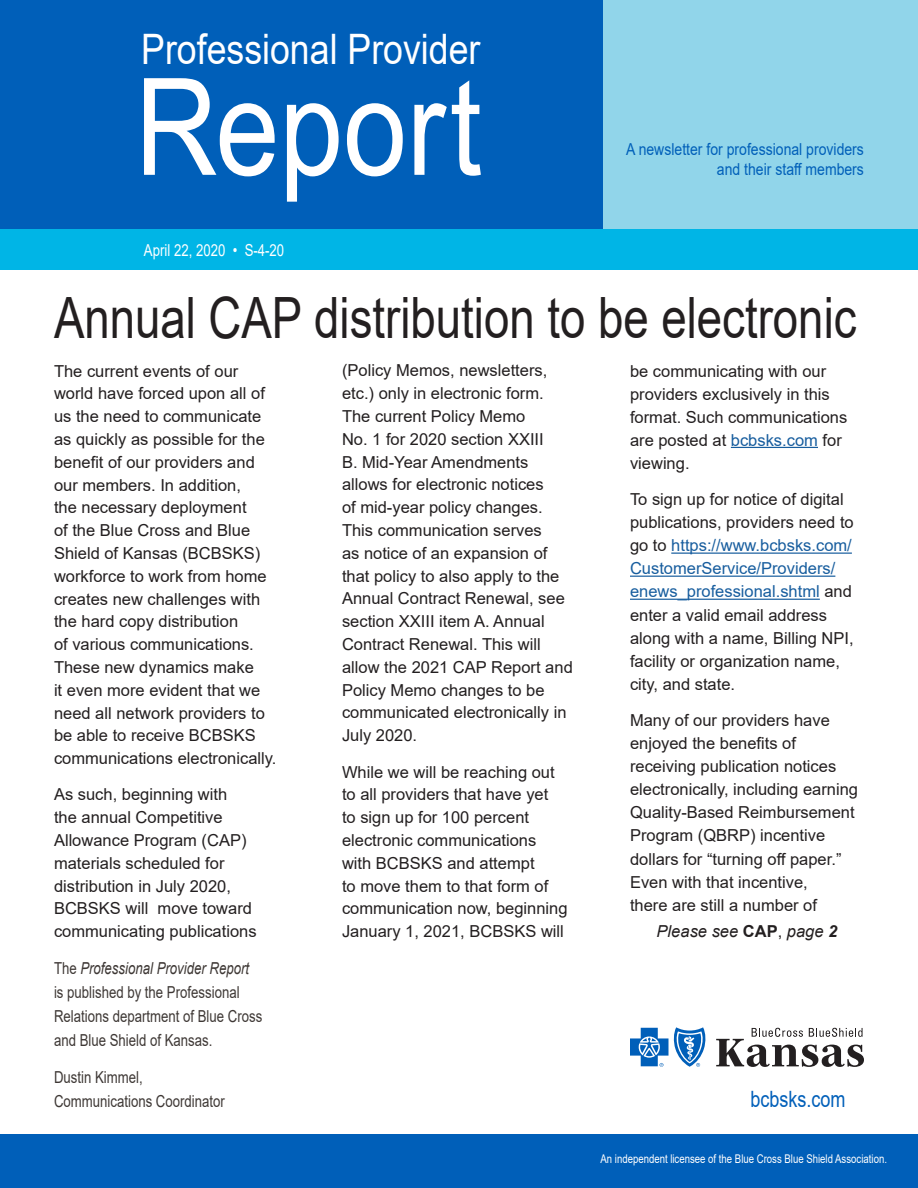
<style>
.page{position:relative;width:918px;height:1188px;background:#fff}
.page>*{position:absolute;margin:0;border:0;box-sizing:border-box;transform-origin:0 0}
.t1{font:135px "Arial";color:#fff;scale:.85 1}
.Primary_headline_-_b{font:57px "Arial";color:#231f20;scale:.8 1}
.t2{font:42px "Arial";color:#fff;scale:.85 1}
.Primary_headline_-_b-2{font:22.5px "Arial";color:#005fb9;scale:.8 1}
.Body_Copy{font:16.5px/22.8px "Arial";color:#231f20}
.Body_Copy-2{font:16.5px/24px "Arial";color:#3e3835;scale:.8 1}
.t3{font:16.5px/19.8px "Arial";color:#005fb9;text-align:right;scale:.85 1}
.Body_Copy-3{font:16.5px "Arial";color:#fff;scale:.8 1}
.Body_Copy-4{font:italic 16.5px "Arial";color:#231f20}
.t4{font:12px "Arial";color:#fff;scale:.8 1}
.s1{color:#175d9e}
.s2{font-weight:700;font-style:normal}
.s3{font-style:normal}
.s4{font-weight:700}
.s5{font-style:italic}
</style>
<div class="page">
<hr style="left:731px;top:447px;width:87px;height:1px;background:#175d9e">
<hr style="left:671px;top:553px;width:181px;height:1px;background:#175d9e">
<hr style="left:630px;top:576px;width:205px;height:1px;background:#175d9e">
<hr style="left:630px;top:599px;width:190px;height:1px;background:#175d9e">
<div style="left:0;top:0;width:603px;height:270px;background:#005fb9"></div>
<div style="left:603px;top:0;width:315px;height:270px;background:#91d5ea"></div>
<div style="left:0;top:1134px;width:918px;height:54px;background:#005fb9"></div>
<div style="left:0;top:230px;width:918px;height:40px;background:#00b5e6"></div>
<svg style="left:630px;top:1027px;width:76px;height:40px"></svg>
<svg style="left:716px;top:1028px;width:148px;height:39px"></svg>
<p class="t2" style="left:141px;top:20px;width:401px">Professional Provider</p>
<p class="t1" style="left:135px;top:34px;width:409px">Report</p>
<p class="Body_Copy-3" style="left:144px;top:239px;width:177px">April 22, 2020 • S-4-20</p>
<p class="t3" style="left:626px;top:139px;width:281px">A newsletter for professional providers and their staff members</p>
<p class="Primary_headline_-_b" style="left:54px;top:279px;width:1005px">Annual CAP distribution to be electronic</p>
<p class="Body_Copy" style="left:54px;top:359px;width:224px">The current events of our world have forced upon all of us the need to communicate as quickly as possible for the benefit of our providers and our members. In addition,<br>the necessary deployment<br>of the Blue Cross and Blue<br>Shield of Kansas (BCBSKS) workforce to work from home creates new challenges with the hard copy distribution<br>of various communications.<br>These new dynamics make<br>it even more evident that we need all network providers to be able to receive BCBSKS communications electronically.</p>
<p class="Body_Copy" style="left:54px;top:783px;width:204px">As such, beginning with<br>the annual Competitive<br>Allowance Program (CAP) materials scheduled for distribution in July 2020,<br>BCBSKS will move toward communicating publications</p>
<p class="Body_Copy" style="left:342px;top:359px;width:232px">(Policy Memos, newsletters, etc.) only in electronic form.<br>The current Policy Memo<br>No. 1 for 2020 section XXIII<br>B. Mid-Year Amendments allows for electronic notices<br>of mid-year policy changes.<br>This communication serves<br>as notice of an expansion of that policy to also apply to the<br>Annual Contract Renewal, see section XXIII item A. Annual<br>Contract Renewal. This will allow the 2021 CAP Report and<br>Policy Memo changes to be communicated electronically in<br>July 2020.</p>
<p class="Body_Copy" style="left:342px;top:760px;width:227px">While we will be reaching out to all providers that have yet<br>to sign up for 100 percent electronic communications with BCBSKS and attempt<br>to move them to that form of communication now, beginning<br>January 1, 2021, BCBSKS will</p>
<p class="Body_Copy" style="left:630px;top:359px;width:219px">be communicating with our providers exclusively in this format. Such communications are posted at <span class="s1">bcbsks.com</span> for viewing.</p>
<p class="Body_Copy" style="left:630px;top:488px;width:225px">To sign up for notice of digital publications, providers need to go to <span class="s1">https://www.bcbsks.com/<br>CustomerService/Providers/ enews_professional.shtml</span> and enter a valid email address along with a name, Billing NPI, facility or organization name, city, and state.</p>
<p class="Body_Copy" style="left:630px;top:709px;width:230px">Many of our providers have enjoyed the benefits of receiving publication notices electronically, including earning<br>Quality-Based Reimbursement<br>Program (QBRP) incentive dollars for “turning off paper.”<br>Even with that incentive,<br>there are still a number of</p>
<p class="Body_Copy-4" style="left:657px;top:920px;width:182px">Please see <span class="s2">CAP</span><span class="s3">,</span> page <span class="s4">2</span></p>
<p class="Body_Copy-2" style="left:54px;top:956px;width:262px">The <span class="s5">Professional Provider Report </span>is published by the Professional<br>Relations department of Blue Cross and Blue Shield of Kansas.</p>
<p class="Body_Copy-2" style="left:54px;top:1065px;width:215px">Dustin Kimmel,<br>Communications Coordinator</p>
<p class="Primary_headline_-_b-2" style="left:751px;top:1084px;width:120px">bcbsks.com</p>
<p class="t4" style="left:600px;top:1151px;width:360px">An independent licensee of the Blue Cross Blue Shield Association.</p>
</div>
